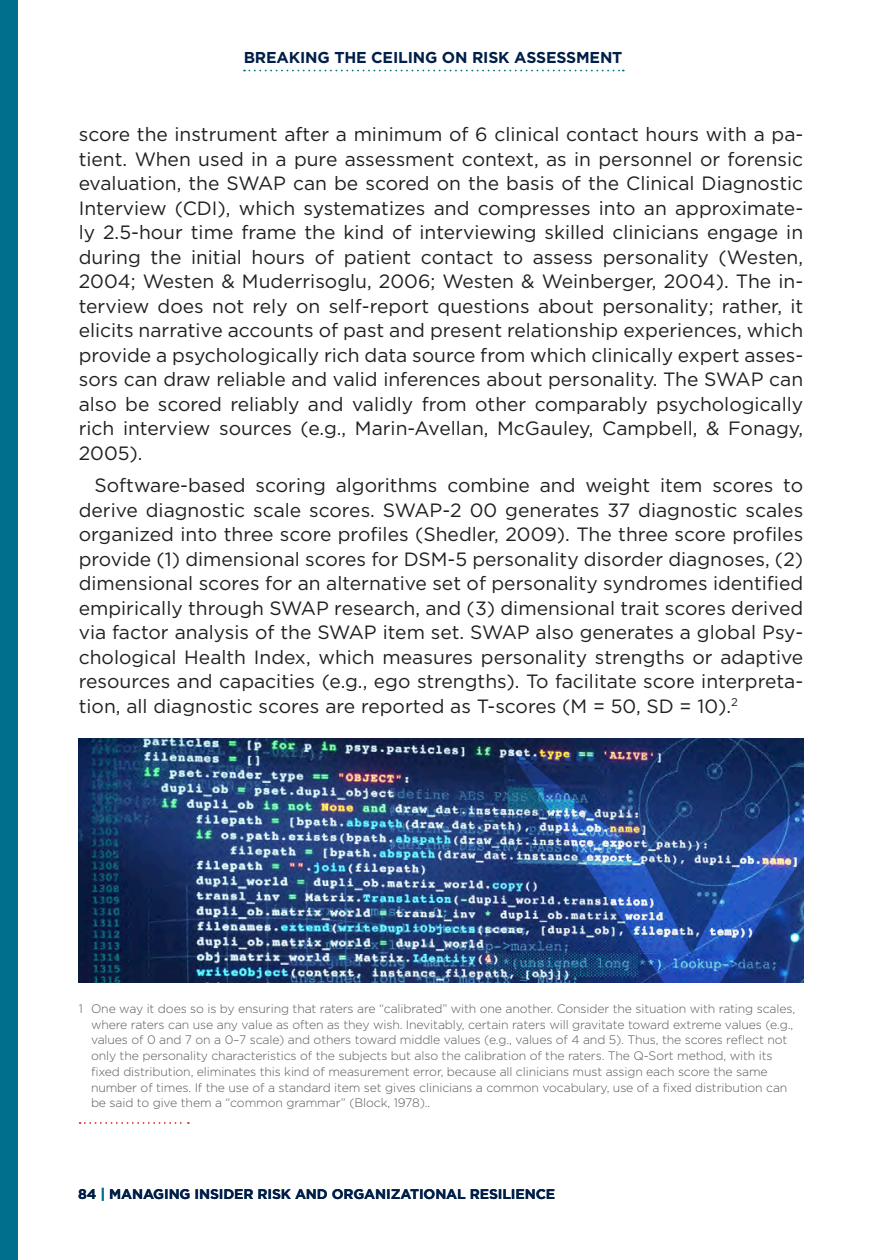
<style>
.page{position:relative;width:882px;height:1260px;background:#fff}
.page>*{position:absolute;margin:0;border:0;box-sizing:border-box;transform-origin:0 0}
.t1{font:19.25px/24.5px "Gotham";color:#231f20;text-align:justify}
.t2{font:700 15.75px "Gotham";letter-spacing:-.01em;color:#001f48}
.t3{font:700 14px "Gotham";letter-spacing:-.01em;color:#001f48}
.t4{font:300 12.25px/15.8px "Gotham";letter-spacing:-.01em;color:#57585a}
.s1{color:#006f8e}
</style>
<div class="page">
<svg style="left:244px;top:70px;width:380px;height:1px"></svg>
<div style="left:0;top:0;width:18px;height:1260px;background:#006f8e"></div>
<svg style="left:80px;top:1122px;width:109px;height:2px"></svg>
<img style="left:78px;top:738px;width:423px;height:245px">
<img style="left:501px;top:738px;width:303px;height:245px">
<p class="t2" style="left:244px;top:47px;width:380px">BREAKING THE CEILING ON RISK ASSESSMENT</p>
<p class="t1" style="left:79px;top:122px;width:726px">score the instrument after a minimum of 6 clinical contact hours with a pa&shy;tient. When used in a pure assessment context, as in personnel or forensic evaluation, the SWAP can be scored on the basis of the Clinical Diagnostic Interview (CDI), which systematizes and compresses into an approximate&shy;ly 2.5-hour time frame the kind of interviewing skilled clinicians engage in during the initial hours of patient contact to assess personality (Westen, 2004; Westen &amp; Muderrisoglu, 2006; Westen &amp; Weinberger, 2004). The in&shy;terview does not rely on self-report questions about personality; rather, it elicits narrative accounts of past and present relationship experiences, which provide a psychologically rich data source from which clinically expert asses&shy;sors can draw reliable and valid inferences about personality. The SWAP can also be scored reliably and validly from other comparably psychologically rich interview sources (e.g., Marin-Avellan, McGauley, Campbell, &amp; Fonagy, 2005).</p>
<p class="t1" style="left:79px;top:473px;width:726px;text-indent:16px">Software-based scoring algorithms combine and weight item scores to derive diagnostic scale scores. SWAP-2 00 generates 37 diagnostic scales organized into three score profiles (Shedler, 2009). The three score profiles provide (1) dimensional scores for DSM-5 personality disorder diagnoses, (2) dimensional scores for an alternative set of personality syndromes identified empirically through SWAP research, and (3) dimensional trait scores derived via factor analysis of the SWAP item set. SWAP also generates a global Psy&shy;chological Health Index, which measures personality strengths or adaptive resources and capacities (e.g., ego strengths). To facilitate score interpreta&shy;tion, all diagnostic scores are reported as T-scores (M = 50, SD = 10).<sup>2</sup></p>
<p class="t4" style="left:91px;top:1000px;width:706px;text-indent:-12px">1 One way it does so is by ensuring that raters are “calibrated” with one another. Consider the situation with rating scales, where raters can use any value as often as they wish. Inevitably, certain raters will gravitate toward extreme values (e.g., values of 0 and 7 on a 0–7 scale) and others toward middle values (e.g., values of 4 and 5). Thus, the scores reflect not only the personality characteristics of the subjects but also the calibration of the raters. The Q-Sort method, with its fixed distribution, eliminates this kind of measurement error, because all clinicians must assign each score the same number of times. If the use of a standard item set gives clinicians a common vocabulary, use of a fixed distribution can be said to give them a “common grammar” (Block, 1978)..</p>
<p class="t3" style="left:78px;top:1185px;width:479px">84 <span class="s1">|</span> MANAGING INSIDER RISK AND ORGANIZATIONAL RESILIENCE</p>
</div>
